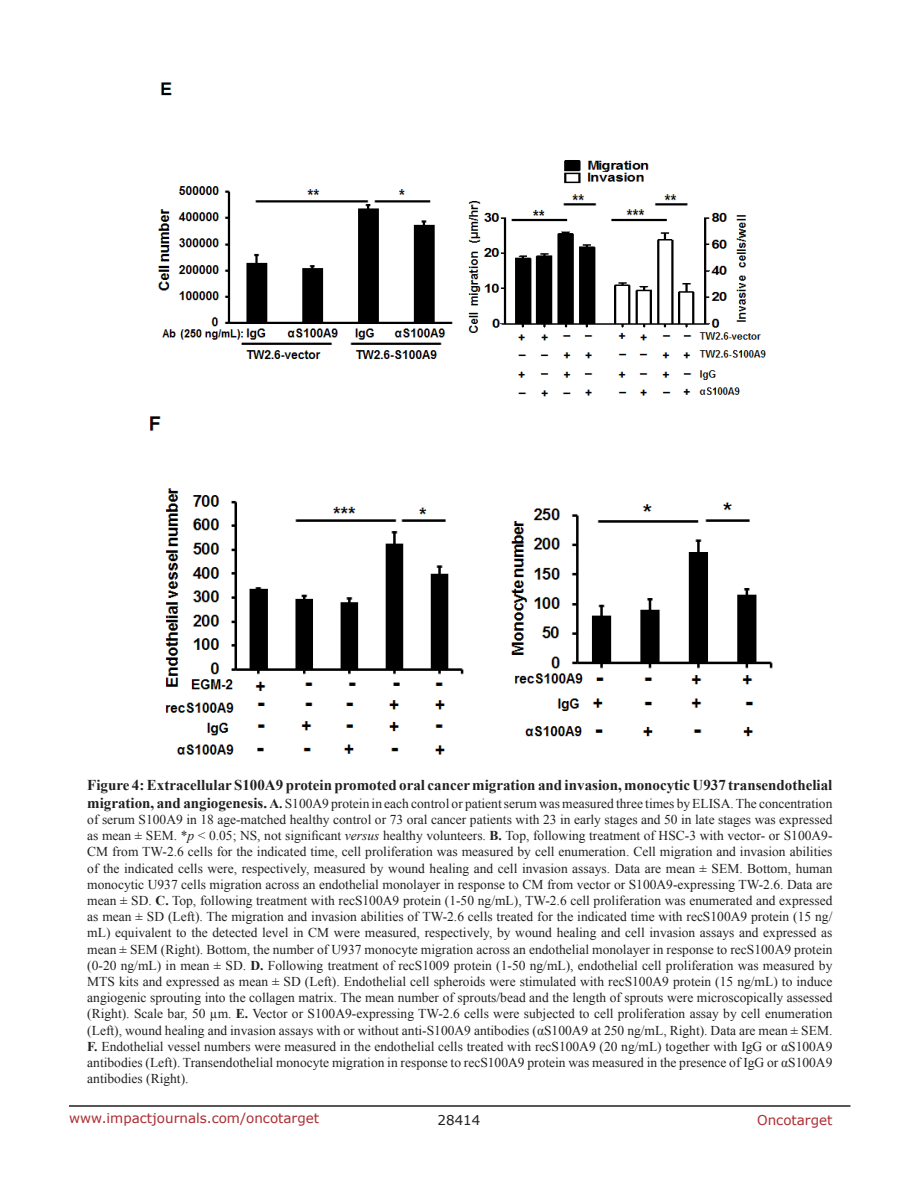
<style>
.page{position:relative;width:918px;height:1188px;background:#fff}
.page>*{position:absolute;margin:0;border:0;box-sizing:border-box;transform-origin:0 0}
.FigureText{font:700 15px "Times New Roman";color:#221f22}
.FigureText-2{font:13.5px/16.2px "Times New Roman";color:#221f22;text-align:justify}
.t1{font:13.5px "Verdana";color:#ac2b31}
.t2{font:13.5px "Verdana";color:#221f22}
.s1{font-weight:700;font-size:15px}
.s2{font-weight:700}
.s3{font-style:italic}
</style>
<div class="page">
<hr style="left:69px;top:1105px;width:781px;height:2px;background:#231f20">
<img style="left:158px;top:82px;width:608px;height:315px">
<img style="left:149px;top:416px;width:624px;height:339px">
<p class="FigureText" style="left:87px;top:774px;width:747px">Figure 4: Extracellular S100A9 protein promoted oral cancer migration and invasion, monocytic U937 transendothelial</p>
<p class="FigureText-2" style="left:87px;top:795px;width:747px"><span class="s1">migration, and angiogenesis.</span> <span class="s2">A.</span> S100A9 protein in each control or patient serum was measured three times by ELISA. The concentration of serum S100A9 in 18 age-matched healthy control or 73 oral cancer patients with 23 in early stages and 50 in late stages was expressed as mean ± SEM. *<span class="s3">p</span> &lt; 0.05; NS, not significant <span class="s3">versus</span> healthy volunteers. <span class="s2">B.</span> Top, following treatment of HSC-3 with vector- or S100A9- CM from TW-2.6 cells for the indicated time, cell proliferation was measured by cell enumeration. Cell migration and invasion abilities of the indicated cells were, respectively, measured by wound healing and cell invasion assays. Data are mean ± SEM. Bottom, human monocytic U937 cells migration across an endothelial monolayer in response to CM from vector or S100A9-expressing TW-2.6. Data are mean ± SD. <span class="s2">C.</span> Top, following treatment with recS100A9 protein (1-50 ng/mL), TW-2.6 cell proliferation was enumerated and expressed as mean ± SD (Left). The migration and invasion abilities of TW-2.6 cells treated for the indicated time with recS100A9 protein (15 ng/ mL) equivalent to the detected level in CM were measured, respectively, by wound healing and cell invasion assays and expressed as mean ± SEM (Right). Bottom, the number of U937 monocyte migration across an endothelial monolayer in response to recS100A9 protein (0-20 ng/mL) in mean ± SD. <span class="s2">D.</span> Following treatment of recS1009 protein (1-50 ng/mL), endothelial cell proliferation was measured by MTS kits and expressed as mean ± SD (Left). Endothelial cell spheroids were stimulated with recS100A9 protein (15 ng/mL) to induce angiogenic sprouting into the collagen matrix. The mean number of sprouts/bead and the length of sprouts were microscopically assessed (Right). Scale bar, 50 µm. <span class="s2">E.</span> Vector or S100A9-expressing TW-2.6 cells were subjected to cell proliferation assay by cell enumeration (Left), wound healing and invasion assays with or without anti-S100A9 antibodies (αS100A9 at 250 ng/mL, Right). Data are mean ± SEM.<br><span class="s2">F.</span> Endothelial vessel numbers were measured in the endothelial cells treated with recS100A9 (20 ng/mL) together with IgG or αS100A9 antibodies (Left). Transendothelial monocyte migration in response to recS100A9 protein was measured in the presence of IgG or αS100A9 antibodies (Right).</p>
<p class="t1" style="left:69px;top:1109px;width:252px">www.impactjournals.com/oncotarget</p>
<p class="t2" style="left:438px;top:1111px;width:44px">28414</p>
<p class="t1" style="left:757px;top:1111px;width:77px">Oncotarget</p>
</div>
